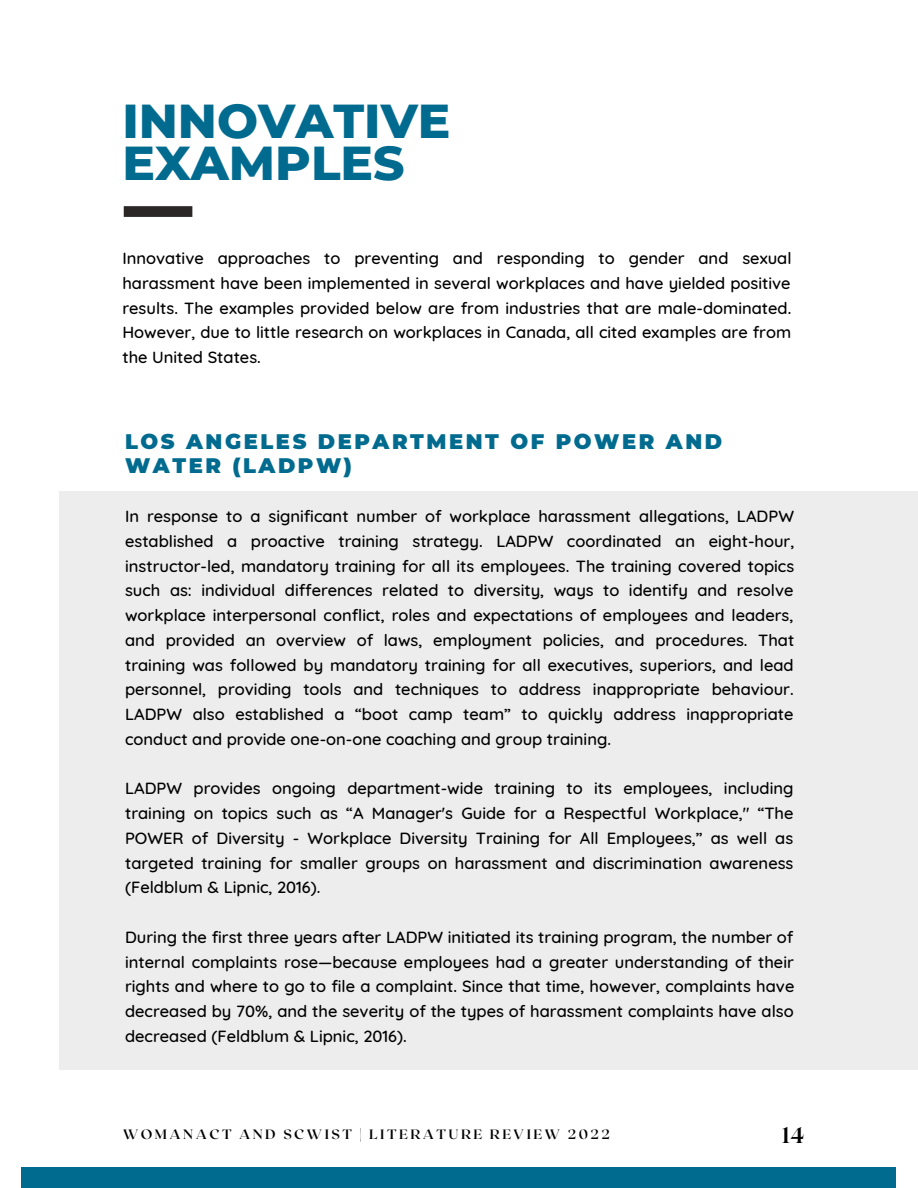
<style>
.page{position:relative;width:918px;height:1188px;background:#fff}
.page>*{position:absolute;margin:0;border:0;box-sizing:border-box;transform-origin:0 0}
.t1{font:800 48.6px/41.7px "Montserrat";color:#006b8f}
.t2{font:700 22.5px "Roxborough CF";color:#000}
.t3{font:900 21px/24.8px "Montserrat";letter-spacing:.12em;color:#006b8f}
.t4{font:500 16.5px/24.8px "Quicksand";color:#000;text-align:justify}
.t5{font:700 13.5px "Roxborough CF";letter-spacing:.18em;color:#000}
</style>
<div class="page">
<div style="left:21px;top:1167px;width:875px;height:21px;background:#006b8f"></div>
<div style="left:124px;top:206px;width:68px;height:11px;background:#2b2727"></div>
<div style="left:59px;top:491px;width:859px;height:578px;background:#ededee"></div>
<h1 class="t1" style="left:122px;top:100px;width:330px">INNOVATIVE<br>EXAMPLES</h1>
<p class="t4" style="left:122px;top:246px;width:671px">Innovative approaches to preventing and responding to gender and sexual harassment have been implemented in several workplaces and have yielded positive results. The examples provided below are from industries that are male-dominated.<br>However, due to little research on workplaces in Canada, all cited examples are from the United States.</p>
<p class="t3" style="left:125px;top:429px;width:599px">LOS ANGELES DEPARTMENT OF POWER AND<br>WATER (LADPW)</p>
<p class="t4" style="left:125px;top:504px;width:671px">In response to a significant number of workplace harassment allegations, LADPW established a proactive training strategy. LADPW coordinated an eight-hour, instructor-led, mandatory training for all its employees. The training covered topics such as: individual differences related to diversity, ways to identify and resolve workplace interpersonal conflict, roles and expectations of employees and leaders, and provided an overview of laws, employment policies, and procedures. That training was followed by mandatory training for all executives, superiors, and lead personnel, providing tools and techniques to address inappropriate behaviour.<br>LADPW also established a “boot camp team” to quickly address inappropriate conduct and provide one-on-one coaching and group training.</p>
<p class="t4" style="left:125px;top:776px;width:670px">LADPW provides ongoing department-wide training to its employees, including training on topics such as “A Manager's Guide for a Respectful Workplace," “The POWER of Diversity - Workplace Diversity Training for All Employees,” as well as targeted training for smaller groups on harassment and discrimination awareness (Feldblum &amp; Lipnic, 2016).</p>
<p class="t4" style="left:125px;top:924px;width:671px">During the first three years after LADPW initiated its training program, the number of internal complaints rose—because employees had a greater understanding of their rights and where to go to file a complaint. Since that time, however, complaints have decreased by 70%, and the severity of the types of harassment complaints have also decreased (Feldblum &amp; Lipnic, 2016).</p>
<p class="t5" style="left:123px;top:1125px;width:489px">WOMANACT AND SCWIST | LITERATURE REVIEW 2022</p>
<h2 class="t2" style="left:782px;top:1120px;width:24px">14</h2>
</div>
